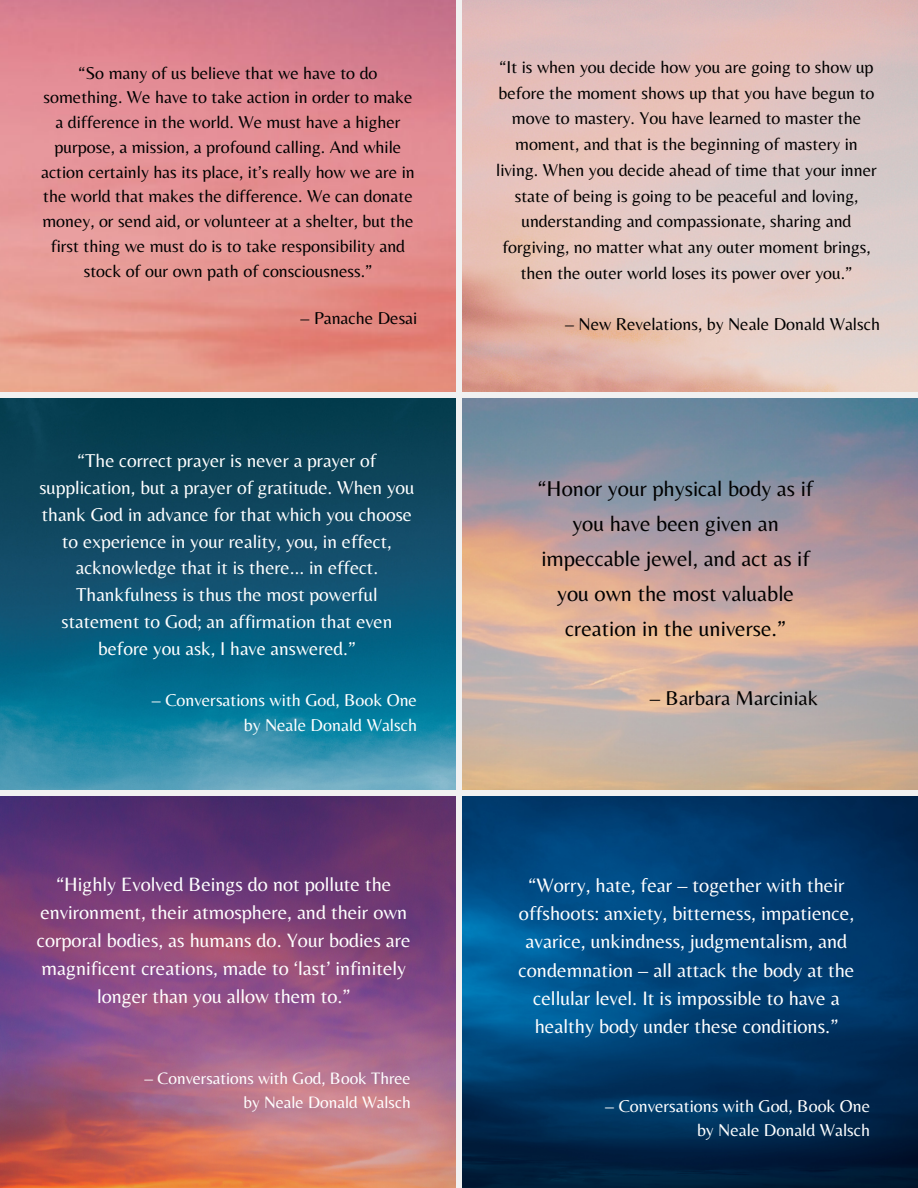
<style>
.page{position:relative;width:918px;height:1188px;background:#fff}
.page>*{position:absolute;margin:0;border:0;box-sizing:border-box;transform-origin:0 0}
.t1{font:22.35px/34.8px "Belleza";color:#000;text-align:center}
.t2{font:20.85px "Belleza";color:#000}
.t3{font:20.25px/28.2px "Belleza";color:#fff;text-align:center}
.t4{font:20.1px/28px "Belleza";color:#fff;text-align:center}
.t5{font:19.35px/26.8px "Belleza";color:#fff;text-align:center}
.t6{font:17.85px/24.8px "Belleza";color:#000;text-align:center}
.t7{font:17.85px/24.6px "Belleza";color:#fff;text-align:right}
.t8{font:17.25px/23.7px "Belleza";color:#fff;text-align:right}
</style>
<div class="page">
<img style="left:0;top:0;width:455px;height:392px">
<img style="left:0;top:398px;width:456px;height:392px">
<img style="left:462px;top:398px;width:456px;height:392px">
<img style="left:0;top:796px;width:456px;height:392px">
<img style="left:462px;top:796px;width:456px;height:392px">
<p class="t6" style="left:41px;top:60px;width:375px">“So many of us believe that we have to do something. We have to take action in order to make a difference in the world. We must have a higher purpose, a mission, a profound calling. And while action certainly has its place, it’s really how we are in the world that makes the difference. We can donate money, or send aid, or volunteer at a shelter, but the first thing we must do is to take responsibility and stock of our own path of consciousness.”</p>
<p class="t6" style="left:301px;top:305px;width:118px">– Panache Desai</p>
<p class="t5" style="left:39px;top:447px;width:377px">“The correct prayer is never a prayer of supplication, but a prayer of gratitude. When you thank God in advance for that which you choose to experience in your reality, you, in effect, acknowledge that it is there… in effect.<br>Thankfulness is thus the most powerful statement to God; an affirmation that even before you ask, I have answered.”</p>
<p class="t7" style="left:152px;top:688px;width:267px">– Conversations with God, Book One by Neale Donald Walsch</p>
<p class="t4" style="left:37px;top:870px;width:375px">“Highly Evolved Beings do not pollute the environment, their atmosphere, and their own corporal bodies, as humans do. Your bodies are magnificent creations, made to ‘last’ infinitely longer than you allow them to.”</p>
<p class="t8" style="left:145px;top:1066px;width:268px">– Conversations with God, Book Three by Neale Donald Walsch</p>
<p class="t6" style="left:496px;top:54px;width:382px;line-height:25.7px">“It is when you decide how you are going to show up before the moment shows up that you have begun to move to mastery. You have learned to master the moment, and that is the beginning of mastery in living. When you decide ahead of time that your inner state of being is going to be peaceful and loving, understanding and compassionate, sharing and forgiving, no matter what any outer moment brings, then the outer world loses its power over you.”</p>
<p class="t6" style="left:565px;top:311px;width:316px">– New Revelations, by Neale Donald Walsch</p>
<p class="t1" style="left:538px;top:471px;width:277px">“Honor your physical body as if you have been given an impeccable jewel, and act as if you own the most valuable creation in the universe.”</p>
<p class="t2" style="left:650px;top:685px;width:170px">– Barbara Marciniak</p>
<p class="t3" style="left:519px;top:871px;width:337px">“Worry, hate, fear – together with their offshoots: anxiety, bitterness, impatience, avarice, unkindness, judgmentalism, and condemnation – all attack the body at the cellular level. It is impossible to have a healthy body under these conditions.”</p>
<p class="t7" style="left:605px;top:1093px;width:266px">– Conversations with God, Book One by Neale Donald Walsch</p>
</div>
